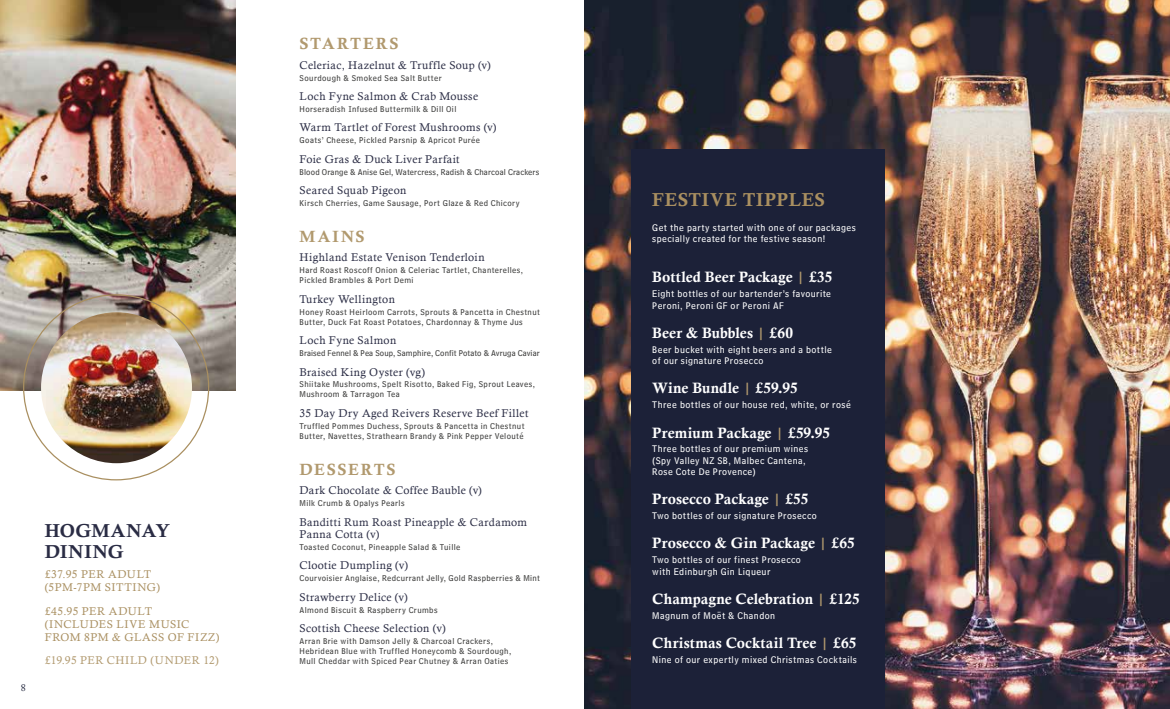
<style>
.page{position:relative;width:1170px;height:709px;background:#fff}
.page>*{position:absolute;margin:0;border:0;box-sizing:border-box;transform-origin:0 0}
.t1{font:18.75px "Calis MT Bol";letter-spacing:.03em;color:#a98f60}
.t2{font:18.75px/21.2px "Calis MT Bol";letter-spacing:.01em;color:#2a2c44}
.t3{font:16.25px "Calis MT Bol";letter-spacing:.105em;color:#b1996e}
.t4{font:15px "Calis MT Bol";letter-spacing:.005em;color:#fff}
.t5{font:11.25px/12.5px "Calisto";letter-spacing:.035em;color:#2a2c44}
.t6{font:11.25px/13.1px "Calisto";letter-spacing:.04em;color:#a98f60}
.t7{font:11.25px "Calisto";letter-spacing:.035em;color:#b1996e}
.t8{font:10px/11.2px "Bell Centennial Std Sub Capt";letter-spacing:.04em;color:#fff}
.t9{font:10px "Adobe Caslon Pro";color:#1c2138}
.t10{font:8.75px/10px "Bell Centennial Std Sub Capt";letter-spacing:.045em;color:#3c3c3b}
.t11{font:8.75px "Bell Centennial Std Sub Capt";letter-spacing:.005em;color:#3c3c3b}
.t12{font:8.75px "Bell Centennial Std Sub Capt";letter-spacing:.015em;color:#3c3c3b}
.s1{color:#b1996e}
</style>
<div class="page">
<img style="left:585px;top:0;width:584px;height:709px">
<div style="left:631px;top:150px;width:253px;height:559px;background:#1c2138"></div>
<img style="left:0;top:0;width:236px;height:390px">
<img style="left:41px;top:312px;width:151px;height:151px;border-radius:75px">
<p class="t9" style="left:21px;top:681px;width:6px">8</p>
<h1 class="t2" style="left:45px;top:519px;width:127px">HOGMANAY<br>DINING</h1>
<p class="t6" style="left:45px;top:567px;width:117px">£37.95 PER ADULT (5PM-7PM SITTING)</p>
<p class="t6" style="left:45px;top:604px;width:176px">£45.95 PER ADULT (INCLUDES LIVE MUSIC<br>FROM 8PM &amp; GLASS OF FIZZ)</p>
<p class="t7" style="left:45px;top:654px;width:176px">£19.95 PER CHILD (UNDER 12)</p>
<h2 class="t3" style="left:299px;top:34px;width:100px">STARTERS</h2>
<p class="t5" style="left:299px;top:58px;width:193px">Celeriac, Hazelnut &amp; Truffle Soup (v)</p>
<p class="t10" style="left:299px;top:72px;width:143px">Sourdough &amp; Smoked Sea Salt Butter</p>
<p class="t5" style="left:299px;top:90px;width:180px">Loch Fyne Salmon &amp; Crab Mousse</p>
<p class="t10" style="left:299px;top:104px;width:158px">Horseradish Infused Buttermilk &amp; Dill Oil</p>
<p class="t5" style="left:299px;top:121px;width:198px">Warm Tartlet of Forest Mushrooms (v)</p>
<p class="t10" style="left:299px;top:135px;width:182px">Goats’ Cheese, Pickled Parsnip &amp; Apricot Purée</p>
<p class="t5" style="left:299px;top:153px;width:161px">Foie Gras &amp; Duck Liver Parfait</p>
<p class="t12" style="left:299px;top:166px;width:241px">Blood Orange &amp; Anise Gel, Watercress, Radish &amp; Charcoal Crackers</p>
<p class="t5" style="left:299px;top:184px;width:108px">Seared Squab Pigeon</p>
<p class="t10" style="left:299px;top:198px;width:221px">Kirsch Cherries, Game Sausage, Port Glaze &amp; Red Chicory</p>
<h2 class="t3" style="left:299px;top:227px;width:66px">MAINS</h2>
<p class="t5" style="left:299px;top:251px;width:186px">Highland Estate Venison Tenderloin</p>
<p class="t10" style="left:299px;top:265px;width:225px">Hard Roast Roscoff Onion &amp; Celeriac Tartlet, Chanterelles,<br>Pickled Brambles &amp; Port Demi</p>
<p class="t5" style="left:299px;top:292px;width:97px">Turkey Wellington</p>
<p class="t10" style="left:299px;top:306px;width:242px">Honey Roast Heirloom Carrots, Sprouts &amp; Pancetta in Chestnut<br>Butter, Duck Fat Roast Potatoes, Chardonnay &amp; Thyme Jus</p>
<p class="t5" style="left:299px;top:334px;width:98px">Loch Fyne Salmon</p>
<p class="t11" style="left:299px;top:348px;width:241px">Braised Fennel &amp; Pea Soup, Samphire, Confit Potato &amp; Avruga Caviar</p>
<p class="t5" style="left:299px;top:365px;width:127px">Braised King Oyster (vg)</p>
<p class="t10" style="left:299px;top:379px;width:237px">Shiitake Mushrooms, Spelt Risotto, Baked Fig, Sprout Leaves,<br>Mushroom &amp; Tarragon Tea</p>
<p class="t5" style="left:299px;top:407px;width:230px">35 Day Dry Aged Reivers Reserve Beef Fillet</p>
<p class="t10" style="left:299px;top:421px;width:226px">Truffled Pommes Duchess, Sprouts &amp; Pancetta in Chestnut<br>Butter, Navettes, Strathearn Brandy &amp; Pink Pepper Velouté</p>
<h2 class="t3" style="left:299px;top:460px;width:97px">DESSERTS</h2>
<p class="t5" style="left:299px;top:484px;width:184px">Dark Chocolate &amp; Coffee Bauble (v)</p>
<p class="t10" style="left:299px;top:498px;width:107px">Milk Crumb &amp; Opalys Pearls</p>
<p class="t5" style="left:299px;top:515px;width:229px">Banditti Rum Roast Pineapple &amp; Cardamom<br>Panna Cotta (v)</p>
<p class="t10" style="left:299px;top:542px;width:162px">Toasted Coconut, Pineapple Salad &amp; Tuille</p>
<p class="t5" style="left:299px;top:559px;width:110px">Clootie Dumpling (v)</p>
<p class="t10" style="left:299px;top:573px;width:242px">Courvoisier Anglaise, Redcurrant Jelly, Gold Raspberries &amp; Mint</p>
<p class="t5" style="left:299px;top:590px;width:110px">Strawberry Delice (v)</p>
<p class="t10" style="left:299px;top:604px;width:139px">Almond Biscuit &amp; Raspberry Crumbs</p>
<p class="t5" style="left:299px;top:622px;width:147px">Scottish Cheese Selection (v)</p>
<p class="t10" style="left:299px;top:636px;width:213px">Arran Brie with Damson Jelly &amp; Charcoal Crackers,<br>Hebridean Blue with Truffled Honeycomb &amp; Sourdough,<br>Mull Cheddar with Spiced Pear Chutney &amp; Arran Oaties</p>
<h1 class="t1" style="left:652px;top:189px;width:174px">FESTIVE TIPPLES</h1>
<p class="t8" style="left:652px;top:222px;width:205px">Get the party started with one of our packages specially created for the festive season!</p>
<h3 class="t4" style="left:652px;top:269px;width:181px">Bottled Beer Package <span class="s1">|</span> £35</h3>
<p class="t8" style="left:652px;top:288px;width:180px">Eight bottles of our bartender’s favourite<br>Peroni, Peroni GF or Peroni AF</p>
<h3 class="t4" style="left:652px;top:324px;width:142px">Beer &amp; Bubbles <span class="s1">|</span> £60</h3>
<p class="t8" style="left:652px;top:343px;width:181px">Beer bucket with eight beers and a bottle of our signature Prosecco</p>
<h3 class="t4" style="left:652px;top:379px;width:147px">Wine Bundle <span class="s1">|</span> £59.95</h3>
<p class="t8" style="left:652px;top:399px;width:200px">Three bottles of our house red, white, or rosé</p>
<h3 class="t4" style="left:652px;top:424px;width:179px">Premium Package <span class="s1">|</span> £59.95</h3>
<p class="t8" style="left:652px;top:443px;width:157px">Three bottles of our premium wines (Spy Valley NZ SB, Malbec Cantena,<br>Rose Cote De Provence)</p>
<h3 class="t4" style="left:652px;top:490px;width:158px">Prosecco Package <span class="s1">|</span> £55</h3>
<p class="t8" style="left:652px;top:510px;width:166px">Two bottles of our signature Prosecco</p>
<h3 class="t4" style="left:652px;top:535px;width:204px">Prosecco &amp; Gin Package <span class="s1">|</span> £65</h3>
<p class="t8" style="left:652px;top:554px;width:150px">Two bottles of our finest Prosecco with Edinburgh Gin Liqueur</p>
<h3 class="t4" style="left:652px;top:590px;width:209px">Champagne Celebration <span class="s1">|</span> £125</h3>
<p class="t8" style="left:652px;top:609px;width:124px">Magnum of Moët &amp; Chandon</p>
<h3 class="t4" style="left:652px;top:634px;width:205px">Christmas Cocktail Tree <span class="s1">|</span> £65</h3>
<p class="t8" style="left:652px;top:654px;width:206px">Nine of our expertly mixed Christmas Cocktails</p>
</div>
